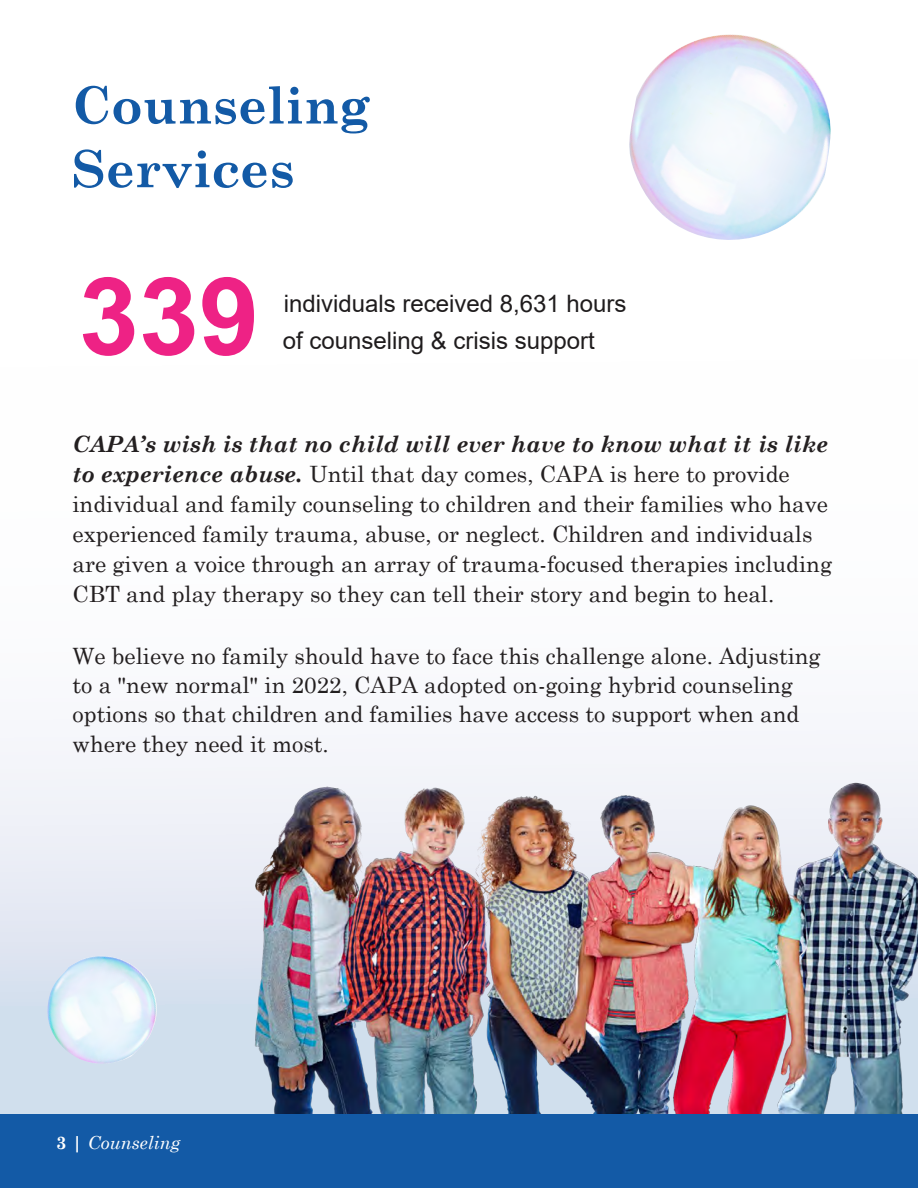
<style>
.page{position:relative;width:918px;height:1188px;background:#fff}
.page>*{position:absolute;margin:0;border:0;box-sizing:border-box;transform-origin:0 0}
.t1{font:700 108px "Arial";color:#ee2285}
.t2{font:700 51px/63.8px "Century Schoolbook";color:#135aa6}
.t3{font:24px/36.6px "Arial";color:#1f1c1d}
.t4{font:22.5px/30px "Century Schoolbook";color:#231f20}
.t5{font:italic 18px "Century Schoolbook";color:#fff}
.s1{font-style:inherit}
.s2{font-weight:700;font-style:italic}
.s3{font-weight:700;font-style:normal}
</style>
<div class="page">
<div style="left:0;top:0;width:918px;height:1188px;background:linear-gradient(to bottom,#fff,#d9e3f0)"></div>
<img style="left:218px;top:641px;width:700px;height:473px">
<img style="left:625px;top:34px;width:209px;height:221px">
<div style="left:0;top:1114px;width:918px;height:74px;background:#135aa6"></div>
<img style="left:46px;top:956px;width:112px;height:114px">
<h2 class="t2" style="left:72px;top:71px;width:300px">Counseling<br>Services</h2>
<h1 class="t1" style="left:79px;top:241px;width:182px">339</h1>
<p class="t3" style="left:283px;top:286px;width:345px">individuals received <span class="s1">8,631</span> hours of counseling &amp; crisis support</p>
<p class="t4" style="left:73px;top:427px;width:761px"><span class="s2">CAPA’s wish is that no child will ever have to know what it is like to experience abuse.</span> Until that day comes, CAPA is here to provide individual and family counseling to children and their families who have experienced family trauma, abuse, or neglect. Children and individuals are given a voice through an array of trauma-focused therapies including CBT and play therapy so they can tell their story and begin to heal.</p>
<p class="t4" style="left:73px;top:639px;width:750px;line-height:29.2px">We believe no family should have to face this challenge alone. Adjusting to a "new normal" in 2022, CAPA adopted on-going hybrid counseling options so that children and families have access to support when and where they need it most.</p>
<p class="t5" style="left:56px;top:1129px;width:126px"><span class="s3">3 |</span> Counseling</p>
</div>
